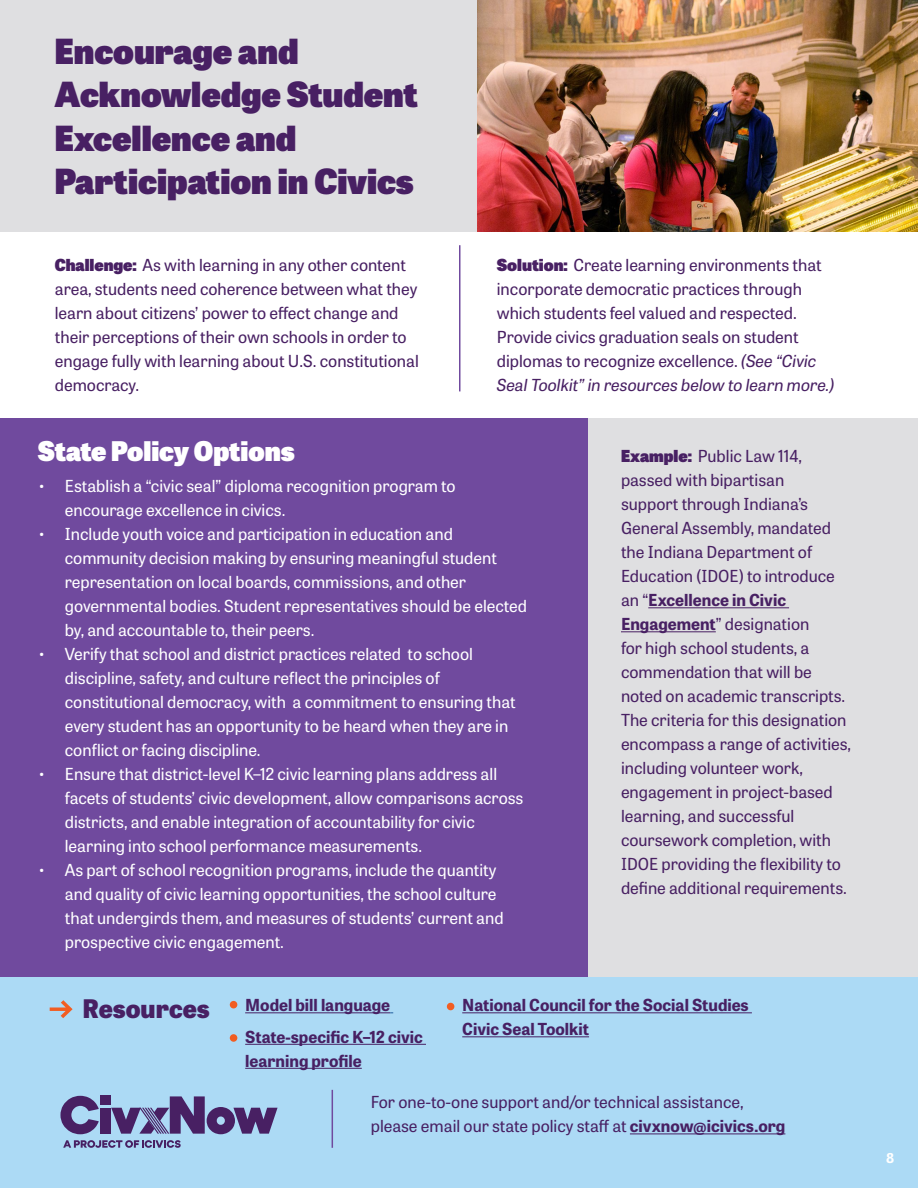
<style>
.page{position:relative;width:918px;height:1188px;background:#fff}
.page>*{position:absolute;margin:0;border:0;box-sizing:border-box;transform-origin:0 0}
.t1{font:800 34.5px/43.5px "Tablet Gothic";color:#482063}
.t2{font:800 27px "Tablet Gothic";color:#fff}
.t3{font:800 25.5px "Tablet Gothic";color:#482063}
.t4{font:16.5px/24px "Tablet Gothic";color:#482063}
.t5{font:16.5px/24px "Tablet Gothic";color:#fff}
.t6{font:700 16.5px/31.5px "Tablet Gothic";color:#482063}
.t7{font:700 13.5px "Tablet Gothic";color:#fff}
.s1{font-weight:800}
.s2{font-style:italic}
.s3{font-weight:700}
</style>
<div class="page">
<div style="left:0;top:0;width:918px;height:231px;background:#dfdfe1"></div>
<div style="left:0;top:418px;width:589px;height:559px;background:#704a9e"></div>
<div style="left:589px;top:418px;width:329px;height:559px;background:#dfdfe1"></div>
<hr style="left:648px;top:607px;width:141px;height:1px;background:#482063">
<hr style="left:621px;top:631px;width:95px;height:1px;background:#482063">
<img style="left:477px;top:0;width:440px;height:231px">
<div style="left:0;top:977px;width:918px;height:211px;background:#acdaf5"></div>
<hr style="left:245px;top:1012px;width:145px;height:1px;background:#482063">
<hr style="left:245px;top:1044px;width:181px;height:1px;background:#482063">
<hr style="left:245px;top:1068px;width:117px;height:1px;background:#482063">
<hr style="left:462px;top:1012px;width:290px;height:1px;background:#482063">
<hr style="left:462px;top:1036px;width:127px;height:1px;background:#482063">
<svg style="left:50px;top:1000px;width:23px;height:18px"></svg>
<div style="left:230px;top:1001px;width:7px;height:7px;background:#f15d22;border-radius:50%"></div>
<div style="left:447px;top:1003px;width:7px;height:7px;background:#f15d22;border-radius:50%"></div>
<div style="left:230px;top:1034px;width:7px;height:8px;background:#f15d22;border-radius:50%"></div>
<div style="left:100px;top:1108px;width:10px;height:26px;background:#482063"></div>
<div style="left:100px;top:1096px;width:10px;height:9px;background:#482063"></div>
<svg style="left:60px;top:1096px;width:39px;height:38px"></svg>
<svg style="left:111px;top:1096px;width:167px;height:38px"></svg>
<svg style="left:63px;top:1140px;width:118px;height:8px"></svg>
<hr style="left:630px;top:1134px;width:155px;height:1px;background:#482063">
<hr style="left:332px;top:1090px;width:1px;height:58px;background:#704a9e">
<hr style="left:459px;top:245px;width:1px;height:146px;background:#704a9e">
<hr style="left:917px;top:455px;width:1px;height:481px;background:#704a9e">
<hr style="left:917px;top:0;width:1px;height:253px;background:#dfdfe1">
<hr style="left:917px;top:936px;width:1px;height:252px;background:#acdaf5">
<h1 class="t1" style="left:55px;top:27px;width:365px">Encourage and<br>Acknowledge Student<br>Excellence and<br>Participation in Civics</h1>
<p class="t4" style="left:55px;top:252px;width:366px"><span class="s1">Challenge:</span> As with learning in any other content area, students need coherence between what they learn about citizens’ power to effect change and their perceptions of their own schools in order to engage fully with learning about U.S. constitutional democracy.</p>
<p class="t4" style="left:497px;top:252px;width:339px"><span class="s1">Solution:</span> Create learning environments that incorporate democratic practices through which students feel valued and respected.<br>Provide civics graduation seals on student diplomas to recognize excellence. <span class="s2">(See “Civic Seal Toolkit” in resources below to learn more.)</span></p>
<h2 class="t2" style="left:38px;top:431px;width:258px">State Policy Options</h2>
<p class="t5" style="left:65px;top:473px;width:392px;text-indent:-27px">• Establish a “civic seal” diploma recognition program to encourage excellence in civics.</p>
<p class="t5" style="left:65px;top:521px;width:464px;text-indent:-27px">• Include youth voice and participation in education and community decision making by ensuring meaningful student representation on local boards, commissions, and other governmental bodies. Student representatives should be elected by, and accountable to, their peers.</p>
<p class="t5" style="left:65px;top:641px;width:452px;text-indent:-27px">• Verify that school and district practices related to school discipline, safety, and culture reflect the principles of constitutional democracy, with a commitment to ensuring that every student has an opportunity to be heard when they are in conflict or facing discipline.</p>
<p class="t5" style="left:65px;top:761px;width:460px;text-indent:-27px">• Ensure that district-level K–12 civic learning plans address all facets of students’ civic development, allow comparisons across districts, and enable integration of accountability for civic learning into school performance measurements.</p>
<p class="t5" style="left:65px;top:857px;width:440px;text-indent:-27px">• As part of school recognition programs, include the quantity and quality of civic learning opportunities, the school culture that undergirds them, and measures of students’ current and prospective civic engagement.</p>
<p class="t4" style="left:621px;top:443px;width:231px"><span class="s1">Example:</span> Public Law 114, passed with bipartisan<br>support through Indiana’s<br>General Assembly, mandated the Indiana Department of<br>Education (IDOE) to introduce an “<span class="s3">Excellence in Civic<br>Engagement</span>” designation<br>for high school students, a commendation that will be noted on academic transcripts.<br>The criteria for this designation encompass a range of activities, including volunteer work, engagement in project-based learning, and successful coursework completion, with<br>IDOE providing the flexibility to define additional requirements.</p>
<h3 class="t3" style="left:82px;top:990px;width:129px">Resources</h3>
<p class="t6" style="left:245px;top:989px;width:179px">Model bill language<br>State-specific K–12 civic</p>
<p class="t6" style="left:245px;top:1044px;width:118px">learning profile</p>
<p class="t6" style="left:462px;top:993px;width:288px;line-height:24px">National Council for the Social Studies<br>Civic Seal Toolkit</p>
<p class="t4" style="left:371px;top:1090px;width:416px">For one-to-one support and/or technical assistance, please email our state policy staff at <span class="s3">civxnow@icivics.org</span></p>
<p class="t7" style="left:886px;top:1149px;width:10px">8</p>
</div>
